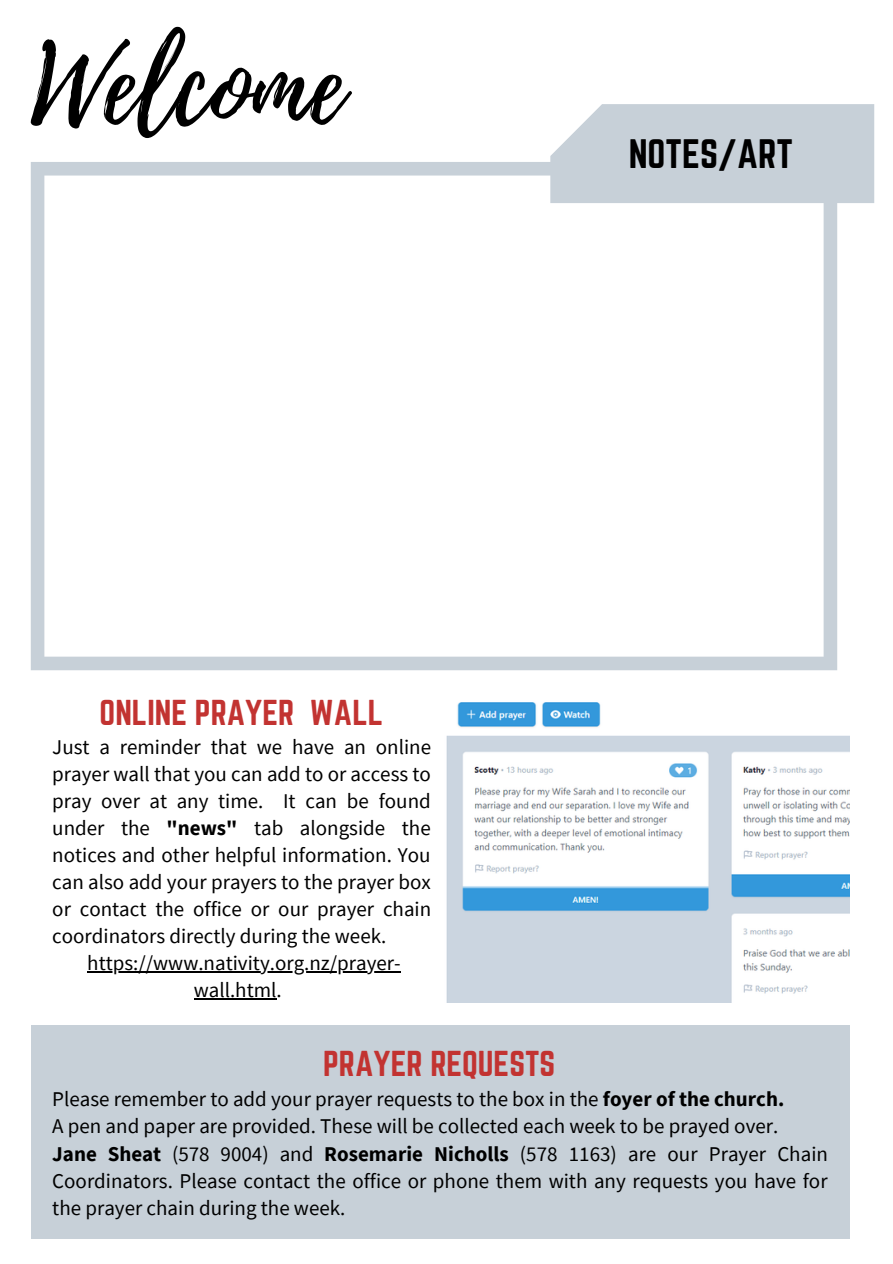
<style>
.page{position:relative;width:893px;height:1264px;background:#fff}
.page>*{position:absolute;margin:0;border:0;box-sizing:border-box;transform-origin:0 0}
.t1{font:107.85px "Playlist Script";color:#000}
.t2{font:36px "Norwester";color:#000}
.t3{font:31.5px "Norwester";color:#c23331}
.t4{font:21px/27px "Source Sans Pro";color:#000}
.s1{font-weight:700}
</style>
<div class="page">
<div style="left:31px;top:1025px;width:818px;height:213px;background:#c7d0d8"></div>
<img style="left:446px;top:702px;width:403px;height:300px">
<hr style="left:87px;top:971px;width:314px;height:1px;background:#000">
<hr style="left:194px;top:998px;width:82px;height:1px;background:#000">
<svg style="left:31px;top:162px;width:806px;height:508px"></svg>
<div style="left:550px;top:104px;width:324px;height:99px;background:#c7d0d8"></div>
<h1 class="t1" style="left:31px;top:9px;width:315px">Welcome</h1>
<h2 class="t2" style="left:628px;top:132px;width:166px">NOTES/ART</h2>
<h3 class="t3" style="left:100px;top:693px;width:285px">ONLINE PRAYER WALL</h3>
<p class="t4" style="left:52px;top:733px;width:380px;text-align:justify">Just a reminder that we have an online prayer wall that you can add to or access to pray over at any time. It can be found under the <span class="s1">"news"</span> tab alongside the notices and other helpful information. You can also add your prayers to the prayer box or contact the office or our prayer chain coordinators directly during the week.</p>
<p class="t4" style="left:87px;top:949px;width:315px;text-align:center">https://www.nativity.org.nz/prayer&shy;wall.html.</p>
<h3 class="t3" style="left:323px;top:1044px;width:233px">PRAYER REQUESTS</h3>
<p class="t4" style="left:52px;top:1085px;width:777px">Please remember to add your prayer requests to the box in the <span class="s1">foyer of the church.<br></span>A pen and paper are provided. These will be collected each week to be prayed over.<br><span class="s1">Jane Sheat</span> (578 9004) and <span class="s1">Rosemarie Nicholls</span> (578 1163) are our Prayer Chain Coordinators. Please contact the office or phone them with any requests you have for the prayer chain during the week.</p>
</div>
